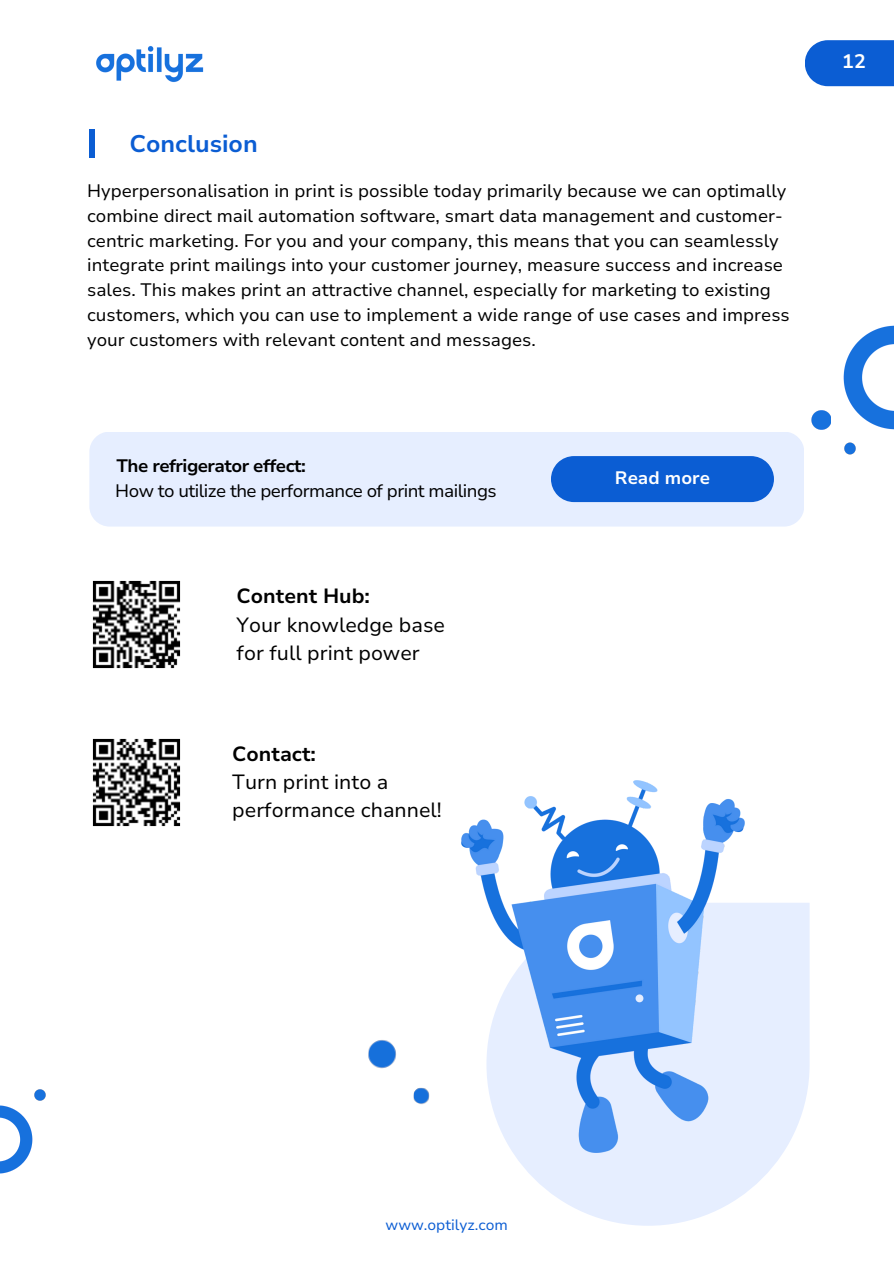
<style>
.page{position:relative;width:894px;height:1264px;background:#fff}
.page>*{position:absolute;margin:0;border:0;box-sizing:border-box;transform-origin:0 0}
.t1{font:700 24px "Nunito Sans 10 pt";color:#0b5dd3}
.t2{font:20.55px/28.2px "Nunito Sans 10 pt";color:#000}
.t3{font:700 20.55px "Nunito Sans 10 pt";color:#000}
.t4{font:700 19.5px "Nunito Sans 10 pt";color:#fff}
.t5{font:18px/24.8px "Nunito Sans 10 pt";color:#000}
.t6{font:18px "Nunito Sans 10 pt";letter-spacing:-.03em;color:#000}
.t7{font:700 18px "Nunito Sans 10 pt";letter-spacing:-.03em;color:#000}
.t8{font:700 18px "Nunito Sans 10 pt";color:#fff}
.t9{font:15px "Nunito Sans 10 pt";color:#0b5dd3}
</style>
<div class="page">
<img style="left:0;top:1105px;width:33px;height:69px">
<svg style="left:34px;top:1089px;width:11px;height:12px"></svg>
<img style="left:96px;top:46px;width:108px;height:36px">
<img style="left:843px;top:325px;width:50px;height:105px">
<img style="left:811px;top:410px;width:19px;height:19px">
<svg style="left:844px;top:442px;width:11px;height:13px"></svg>
<svg style="left:805px;top:40px;width:88px;height:46px;background:#1966d5"></svg>
<div style="left:89px;top:129px;width:6px;height:29px;background:#0b5dd3"></div>
<div style="left:89px;top:431px;width:715px;height:95px;background:#e6eeff;border-radius:20px"></div>
<div style="left:551px;top:456px;width:222px;height:46px;background:#0b5dd3"></div>
<svg style="left:569px;top:903px;width:240px;height:322px;fill:#e6eeff"></svg>
<img style="left:512px;top:920px;width:278px;height:285px">
<div style="left:495px;top:911px;width:305px;height:306px;background:#e6eeff;border-radius:50%"></div>
<img style="left:92px;top:738px;width:89px;height:89px">
<img style="left:92px;top:580px;width:89px;height:89px">
<img style="left:461px;top:780px;width:283px;height:371px">
<img style="left:368px;top:1040px;width:28px;height:29px">
<img style="left:413px;top:1087px;width:16px;height:17px">
<h1 class="t1" style="left:129px;top:127px;width:130px">Conclusion</h1>
<p class="t5" style="left:87px;top:179px;width:703px">Hyperpersonalisation in print is possible today primarily because we can optimally combine direct mail automation software, smart data management and customer&shy;centric marketing. For you and your company, this means that you can seamlessly integrate print mailings into your customer journey, measure success and increase sales. This makes print an attractive channel, especially for marketing to existing customers, which you can use to implement a wide range of use cases and impress your customers with relevant content and messages.</p>
<p class="t7" style="left:116px;top:454px;width:191px">The refrigerator effect:</p>
<p class="t6" style="left:115px;top:478px;width:383px">How to utilize the performance of print mailings</p>
<p class="t3" style="left:236px;top:582px;width:135px">Content Hub:</p>
<p class="t2" style="left:236px;top:611px;width:210px">Your knowledge base for full print power</p>
<p class="t3" style="left:232px;top:740px;width:85px">Contact:</p>
<p class="t2" style="left:232px;top:768px;width:211px">Turn print into a performance channel!</p>
<p class="t8" style="left:614px;top:466px;width:97px">Read more</p>
<p class="t4" style="left:842px;top:49px;width:25px">12</p>
<p class="t9" style="left:385px;top:1215px;width:124px">www.optilyz.com</p>
</div>
